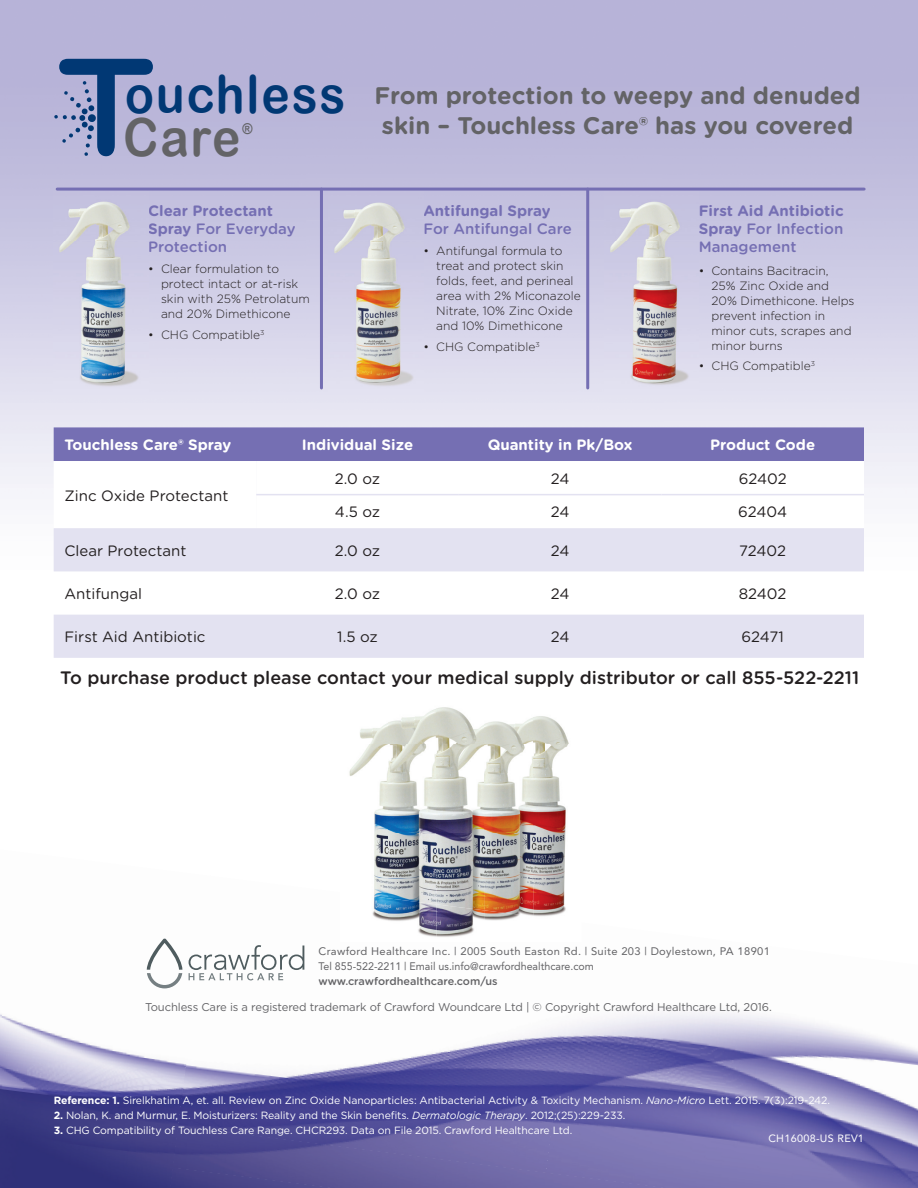
<style>
.page{position:relative;width:918px;height:1188px;background:#fff}
.page>*{position:absolute;margin:0;border:0;box-sizing:border-box;transform-origin:0 0}
.t1{font:52.65px "Arial Rounded MT Bold";letter-spacing:.04em;color:#013874;scale:.91 1}
.t2{font:52.65px "Arial Rounded MT Bold";color:#636366;scale:.91 1}
.t3{font:700 24px/30px "Gotham Rounded";color:#636366;text-align:center}
.t4{font:500 18px "Gotham Rounded";color:#231f20}
.t5{font:15px "Gotham Rounded";color:#231f20}
.t6{font:700 15px/18px "Gotham Rounded";color:#756fb3;text-align:justify}
.t7{font:700 15px "Gotham Rounded";color:#fff}
.t8{font:500 15px/18px "Gotham Rounded";color:#756fb3}
.t9{font:15px "Arial Rounded MT Bold";color:#636366;scale:.91 1}
.t10{font:300 12px/15px "Gotham";color:#231f20}
.t11{font:11.25px "Gotham";letter-spacing:-.01em;color:#636366}
.t12{font:10.8px/15px "Avenir";letter-spacing:.03em;color:#636366}
.t13{font:500 10.8px "Gotham Rounded";color:#636366}
.t14{font:10.5px "Gotham";letter-spacing:-.01em;color:#fff}
.t15{font:10.5px "Avenir";letter-spacing:.03em;color:#fff}
.s1{font-weight:700}
.s2{font-weight:500}
.s3{font-style:italic}
</style>
<div class="page">
<div style="left:424px;top:205px;width:127px;height:13px;background:#c4c2e0"></div>
<img style="left:329px;top:191px;width:94px;height:203px">
<img style="left:54px;top:191px;width:94px;height:203px">
<img style="left:604px;top:191px;width:95px;height:203px">
<div style="left:54px;top:427px;width:810px;height:34px;background:#756fb3"></div>
<svg style="left:256px;top:461px;width:608px;height:35px"></svg>
<svg style="left:54px;top:528px;width:810px;height:130px;fill:#e3e2f1"></svg>
<hr style="left:256px;top:494px;width:203px;height:1px;background:#e3e2f1">
<hr style="left:459px;top:494px;width:202px;height:1px;background:#e3e2f1">
<hr style="left:661px;top:494px;width:203px;height:1px;background:#e3e2f1">
<img style="left:349px;top:707px;width:220px;height:169px">
<img style="left:576px;top:1012px;width:342px;height:176px">
<img style="left:210px;top:876px;width:366px;height:250px">
<img style="left:0;top:960px;width:210px;height:228px">
<img style="left:172px;top:1126px;width:496px;height:62px">
<img style="left:170px;top:1167px;width:165px;height:21px">
<img style="left:340px;top:892px;width:48px;height:50px">
<img style="left:388px;top:898px;width:49px;height:44px">
<img style="left:436px;top:904px;width:49px;height:38px">
<img style="left:485px;top:910px;width:48px;height:32px">
<img style="left:533px;top:917px;width:43px;height:25px">
<hr style="left:57px;top:188px;width:807px;height:3px;background:#756fb3">
<hr style="left:320px;top:189px;width:3px;height:199px;background:#756fb3">
<hr style="left:586px;top:189px;width:3px;height:199px;background:#756fb3">
<svg style="left:54px;top:59px;width:99px;height:97px;background:#7c8cb7"></svg>
<svg style="left:147px;top:938px;width:35px;height:50px"></svg>
<svg style="left:189px;top:945px;width:115px;height:35px"></svg>
<h1 class="t1" style="left:125px;top:63px;width:244px">ouchless</h1>
<h1 class="t2" style="left:123px;top:106px;width:131px">Care</h1>
<p class="t9" style="left:243px;top:120px;width:13px">®</p>
<p class="t8" style="left:148px;top:201px;width:149px"><span class="s1">Clear Protectant<br>Spray</span> For Everyday<br>Protection</p>
<p class="t10" style="left:161px;top:262px;width:150px;text-indent:-13px">• Clear formulation to protect intact or at-risk skin with 25% Petrolatum and 20% Dimethicone</p>
<p class="t10" style="left:148px;top:327px;width:118px">• CHG Compatible<sup>3</sup></p>
<h2 class="t3" style="left:374px;top:79px;width:488px">From protection to weepy and denuded skin – Touchless Care® has you covered</h2>
<p class="t6" style="left:423px;top:201px;width:129px">Antifungal Spray</p>
<p class="t8" style="left:423px;top:219px;width:150px">For Antifungal Care</p>
<p class="t10" style="left:436px;top:244px;width:146px;text-indent:-13px">• Antifungal formula to treat and protect skin folds, feet, and perineal area with 2% Miconazole<br>Nitrate, 10% Zinc Oxide and 10% Dimethicone</p>
<p class="t10" style="left:423px;top:339px;width:118px">• CHG Compatible<sup>3</sup></p>
<p class="t6" style="left:699px;top:201px;width:146px">First Aid Antibiotic Spray <span class="s2">For Infection Management</span></p>
<p class="t10" style="left:712px;top:263px;width:144px;text-indent:-13px">• Contains Bacitracin,<br>25% Zinc Oxide and<br>20% Dimethicone. Helps prevent infection in minor cuts, scrapes and minor burns</p>
<p class="t10" style="left:699px;top:358px;width:118px">• CHG Compatible<sup>3</sup></p>
<p class="t7" style="left:64px;top:434px;width:168px">Touchless Care® Spray</p>
<p class="t7" style="left:302px;top:434px;width:113px">Individual Size</p>
<p class="t7" style="left:488px;top:434px;width:146px">Quantity in Pk/Box</p>
<p class="t7" style="left:710px;top:434px;width:106px">Product Code</p>
<p class="t5" style="left:64px;top:485px;width:165px">Zinc Oxide Protectant</p>
<p class="t5" style="left:335px;top:468px;width:47px">2.0 oz</p>
<p class="t5" style="left:551px;top:468px;width:20px">24</p>
<p class="t5" style="left:739px;top:468px;width:49px">62402</p>
<p class="t5" style="left:335px;top:502px;width:47px">4.5 oz</p>
<p class="t5" style="left:551px;top:502px;width:20px">24</p>
<p class="t5" style="left:738px;top:502px;width:51px">62404</p>
<p class="t5" style="left:64px;top:540px;width:123px">Clear Protectant</p>
<p class="t5" style="left:335px;top:540px;width:47px">2.0 oz</p>
<p class="t5" style="left:551px;top:540px;width:20px">24</p>
<p class="t5" style="left:739px;top:540px;width:48px">72402</p>
<p class="t5" style="left:64px;top:583px;width:79px">Antifungal</p>
<p class="t5" style="left:335px;top:583px;width:47px">2.0 oz</p>
<p class="t5" style="left:551px;top:583px;width:20px">24</p>
<p class="t5" style="left:739px;top:583px;width:49px">82402</p>
<p class="t5" style="left:64px;top:627px;width:143px">First Aid Antibiotic</p>
<p class="t5" style="left:337px;top:627px;width:42px">1.5 oz</p>
<p class="t5" style="left:551px;top:627px;width:20px">24</p>
<p class="t5" style="left:742px;top:627px;width:44px">62471</p>
<h3 class="t4" style="left:60px;top:664px;width:801px">To purchase product please contact your medical supply distributor or call 855-522-2211</h3>
<p class="t12" style="left:319px;top:944px;width:453px">Crawford Healthcare Inc. | 2005 South Easton Rd. | Suite 203 | Doylestown, PA 18901<br>Tel 855-522-2211 | Email us.info@crawfordhealthcare.com</p>
<p class="t13" style="left:319px;top:974px;width:181px">www.crawfordhealthcare.com/us</p>
<p class="t11" style="left:145px;top:1000px;width:628px">Touchless Care is a registered trademark of Crawford Woundcare Ltd | © Copyright Crawford Healthcare Ltd, 2016.</p>
<p class="t14" style="left:54px;top:1094px;width:778px"><span class="s1">Reference: 1.</span> Sirelkhatim A, et. all. Review on Zinc Oxide Nanoparticles: Antibacterial Activity &amp; Toxicity Mechanism. <span class="s3">Nano-Micro</span> Lett. 2015. 7(3):219-242.</p>
<p class="t14" style="left:54px;top:1109px;width:573px"><span class="s1">2.</span> Nolan, K. and Murmur, E. Moisturizers: Reality and the Skin benefits. <span class="s3">Dermatologic Therapy</span>. 2012;(25):229-233.</p>
<p class="t14" style="left:54px;top:1124px;width:520px"><span class="s1">3.</span> CHG Compatibility of Touchless Care Range. CHCR293. Data on File 2015. Crawford Healthcare Ltd.</p>
<p class="t15" style="left:768px;top:1132px;width:97px">CH16008-US REV1</p>
</div>
